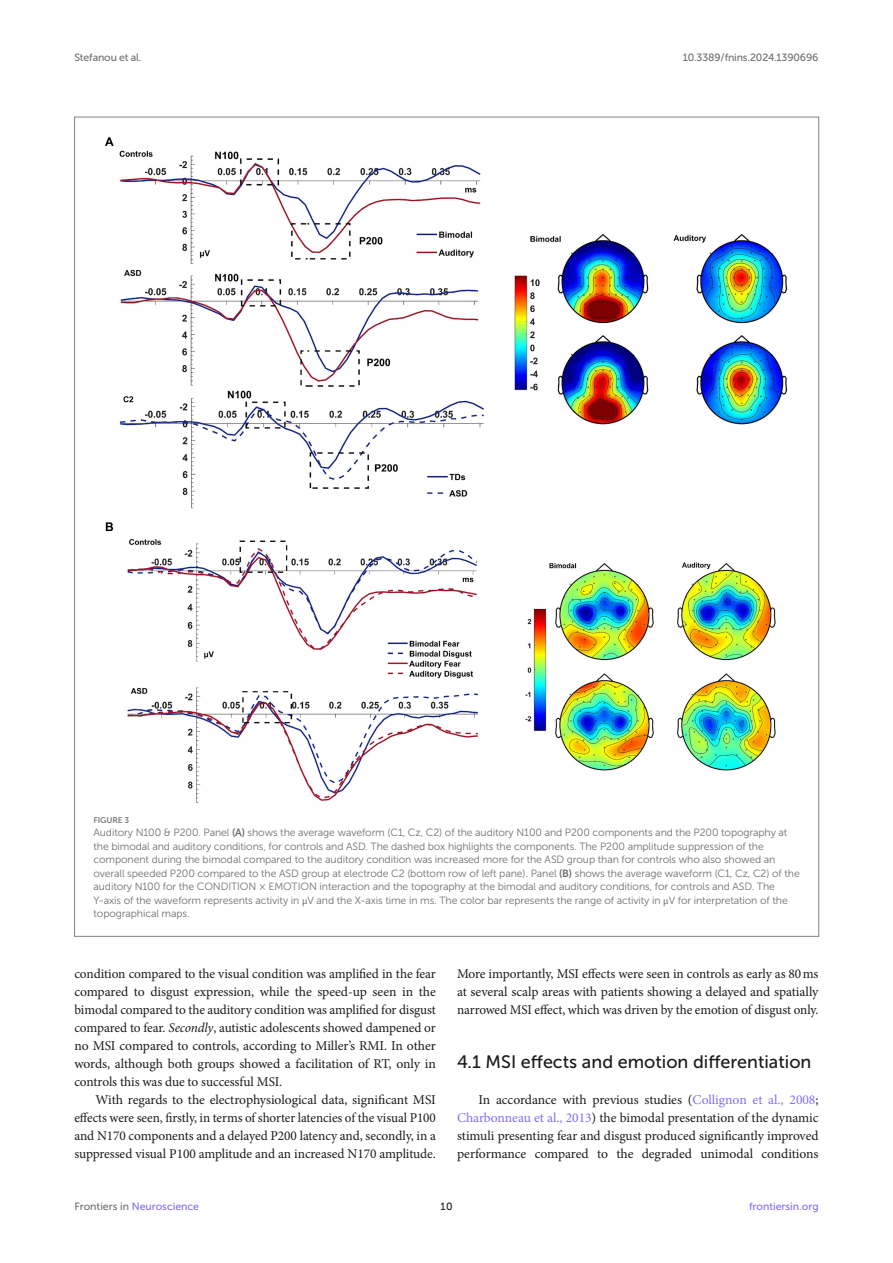
<style>
.page{position:relative;width:893px;height:1263px;background:#fff}
.page>*{position:absolute;margin:0;border:0;box-sizing:border-box;transform-origin:0 0}
.HEAD_2{font:18px "Museo Sans 500";color:#1b1c1b}
.TEXT_FLUSH{font:13.5px/18px "Minion Pro";letter-spacing:-.005em;color:#1b1c1b;text-align:justify}
.TEXT{font:13.5px/18px "Minion Pro";letter-spacing:-.005em;color:#1b1c1b;text-align:justify}
.FIG_LEG{font:10.5px/13.5px "Museo Sans 300";letter-spacing:-.01em;color:#706f70}
.t1{font:10.5px "Museo Sans 500";letter-spacing:-.015em;color:#706f70}
.t2{font:10.5px "Museo Sans 500";color:#856df0}
.t3{font:10.5px "Museo Sans 500";color:#1b1c1b}
.FIG_HD{font:8.25px "Museo Sans 700";letter-spacing:-.01em;color:#7e7f7f}
.s1{font-family:"Museo Sans 700"}
.s2{font-family:"STIX General"}
.s3{font-style:italic}
.s4{color:#856df0}
.s5{color:#706f70}
</style>
<div class="page">
<img style="left:105px;top:137px;width:683px;height:666px">
<p class="t1" style="left:74px;top:51px;width:69px">Stefanou et al.</p>
<p class="t1" style="left:683px;top:51px;width:137px">10.3389/fnins.2024.1390696</p>
<p class="FIG_HD" style="left:94px;top:815px;width:37px">FIGURE 3</p>
<p class="FIG_LEG" style="left:94px;top:826px;width:708px">Auditory N100 &amp; P200. Panel <span class="s1">(A)</span> shows the average waveform (C1, Cz, C2) of the auditory N100 and P200 components and the P200 topography at the bimodal and auditory conditions, for controls and ASD. The dashed box highlights the components. The P200 amplitude suppression of the component during the bimodal compared to the auditory condition was increased more for the ASD group than for controls who also showed an overall speeded P200 compared to the ASD group at electrode C2 (bottom row of left pane). Panel <span class="s1">(B)</span> shows the average waveform (C1, Cz, C2) of the auditory N100 for the CONDITION × EMOTION interaction and the topography at the bimodal and auditory conditions, for controls and ASD. The Y-axis of the waveform represents activity in <span class="s2">μ</span>V and the X-axis time in ms. The color bar represents the range of activity in <span class="s2">μ</span>V for interpretation of the topographical maps.</p>
<p class="TEXT_FLUSH" style="left:74px;top:965px;width:363px">condition compared to the visual condition was amplified in the fear compared to disgust expression, while the speed-up seen in the bimodal compared to the auditory condition was amplified for disgust compared to fear. <span class="s3">Secondly</span>, autistic adolescents showed dampened or no MSI compared to controls, according to Miller’s RMI. In other words, although both groups showed a facilitation of RT, only in controls this was due to successful MSI.</p>
<p class="TEXT" style="left:74px;top:1091px;width:363px;text-indent:21px">With regards to the electrophysiological data, significant MSI effects were seen, firstly, in terms of shorter latencies of the visual P100 and N170 components and a delayed P200 latency and, secondly, in a suppressed visual P100 amplitude and an increased N170 amplitude.</p>
<p class="TEXT" style="left:457px;top:965px;width:363px">More importantly, MSI effects were seen in controls as early as 80ms at several scalp areas with patients showing a delayed and spatially narrowed MSI effect, which was driven by the emotion of disgust only.</p>
<p class="HEAD_2" style="left:457px;top:1052px;width:356px">4.1 MSI effects and emotion differentiation</p>
<p class="TEXT_FLUSH" style="left:457px;top:1091px;width:363px;text-indent:21px">In accordance with previous studies (<span class="s4">Collignon et al., 2008</span>; <span class="s4">Charbonneau et al., 2013</span>) the bimodal presentation of the dynamic stimuli presenting fear and disgust produced significantly improved performance compared to the degraded unimodal conditions</p>
<p class="t2" style="left:74px;top:1200px;width:126px"><span class="s5">Frontiers in</span> Neuroscience</p>
<p class="t3" style="left:440px;top:1200px;width:14px">10</p>
<p class="t2" style="left:749px;top:1200px;width:71px">frontiersin.org</p>
</div>
